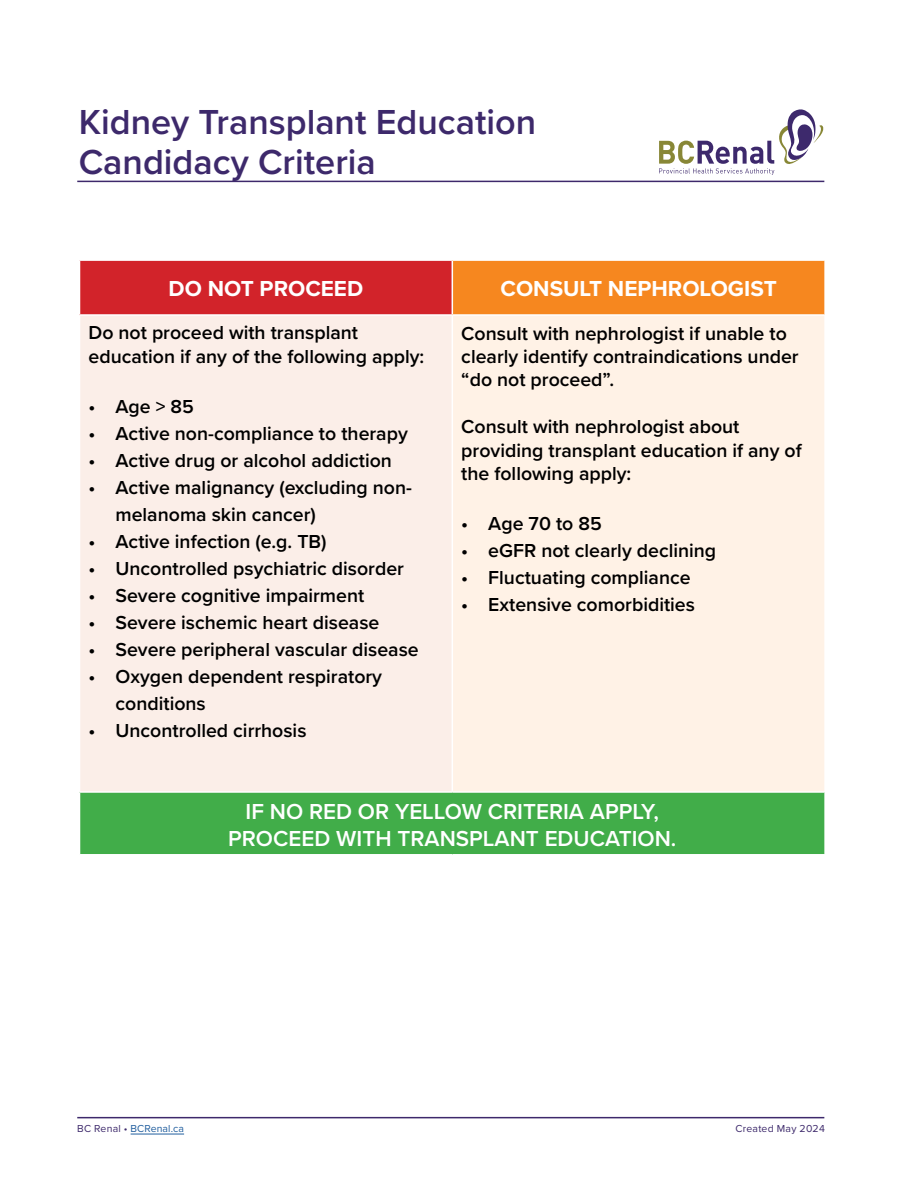
<style>
.page{position:relative;width:918px;height:1188px;background:#fff}
.page>*{position:absolute;margin:0;border:0;box-sizing:border-box;transform-origin:0 0}
.t1{font:600 36px/40.5px "Proxima Nova";color:#3d296b}
.t2{font:600 22.5px/27px "Proxima Nova";color:#fff;text-align:center}
.t3{font:700 22.5px "Proxima Nova";color:#fff}
.t4{font:600 19.5px/23.4px "Proxima Nova";color:#000}
.t5{font:10.5px "Proxima Nova";letter-spacing:.01em;color:#215e9e}
.t6{font:10.5px "Proxima Nova";letter-spacing:.02em;color:#3d296b}
.s1{color:#3d296b}
</style>
<div class="page">
<hr style="left:77px;top:1117px;width:747px;height:1px;background:#3d296b">
<hr style="left:77px;top:181px;width:747px;height:1px;background:#3d296b">
<svg style="left:659px;top:109px;width:165px;height:66px"></svg>
<hr style="left:131px;top:1134px;width:53px;height:1px;background:#215e9e">
<div style="left:80px;top:260px;width:372px;height:55px;background:#d2232a"></div>
<div style="left:452px;top:260px;width:373px;height:55px;background:#f6871f"></div>
<div style="left:80px;top:315px;width:372px;height:477px;background:#fbeee8"></div>
<div style="left:452px;top:315px;width:373px;height:477px;background:#fff2e6"></div>
<div style="left:80px;top:792px;width:745px;height:63px;background:#41ad49"></div>
<hr style="left:79px;top:259px;width:373px;height:2px;background:#fff">
<hr style="left:452px;top:259px;width:374px;height:2px;background:#fff">
<hr style="left:452px;top:261px;width:1px;height:53px;background:#fff">
<hr style="left:824px;top:261px;width:2px;height:53px;background:#fff">
<hr style="left:824px;top:793px;width:2px;height:61px;background:#fff">
<hr style="left:79px;top:854px;width:373px;height:2px;background:#fff">
<hr style="left:452px;top:854px;width:374px;height:2px;background:#fff">
<hr style="left:79px;top:314px;width:373px;height:2px;background:#fff">
<hr style="left:79px;top:791px;width:373px;height:2px;background:#fff">
<hr style="left:452px;top:316px;width:1px;height:475px;background:#fff">
<hr style="left:452px;top:314px;width:374px;height:2px;background:#fff">
<hr style="left:824px;top:316px;width:2px;height:475px;background:#fff">
<hr style="left:452px;top:791px;width:374px;height:2px;background:#fff">
<h1 class="t1" style="left:79px;top:100px;width:459px">Kidney Transplant Education<br>Candidacy Criteria</h1>
<p class="t3" style="left:169px;top:272px;width:196px">DO NOT PROCEED</p>
<p class="t3" style="left:501px;top:272px;width:278px">CONSULT NEPHROLOGIST</p>
<p class="t4" style="left:89px;top:321px;width:337px">Do not proceed with transplant education if any of the following apply:</p>
<p class="t4" style="left:89px;top:394px;width:107px">• Age &gt; 85</p>
<p class="t4" style="left:89px;top:421px;width:321px">• Active non-compliance to therapy</p>
<p class="t4" style="left:89px;top:448px;width:305px">• Active drug or alcohol addiction</p>
<p class="t4" style="left:116px;top:474px;width:298px;line-height:27px;text-indent:-27px">• Active malignancy (excluding non&shy;melanoma skin cancer)</p>
<p class="t4" style="left:89px;top:529px;width:240px">• Active infection (e.g. TB)</p>
<p class="t4" style="left:89px;top:556px;width:317px">• Uncontrolled psychiatric disorder</p>
<p class="t4" style="left:89px;top:584px;width:277px">• Severe cognitive impairment</p>
<p class="t4" style="left:89px;top:611px;width:292px">• Severe ischemic heart disease</p>
<p class="t4" style="left:89px;top:638px;width:332px">• Severe peripheral vascular disease</p>
<p class="t4" style="left:116px;top:663px;width:268px;line-height:27px;text-indent:-27px">• Oxygen dependent respiratory conditions</p>
<p class="t4" style="left:89px;top:719px;width:220px">• Uncontrolled cirrhosis</p>
<p class="t4" style="left:461px;top:321px;width:339px">Consult with nephrologist if unable to clearly identify contraindications under “do not proceed”.</p>
<p class="t4" style="left:461px;top:414px;width:342px">Consult with nephrologist about providing transplant education if any of the following apply:</p>
<p class="t4" style="left:461px;top:512px;width:142px">• Age 70 to 85</p>
<p class="t4" style="left:461px;top:539px;width:256px">• eGFR not clearly declining</p>
<p class="t4" style="left:461px;top:566px;width:231px">• Fluctuating compliance</p>
<p class="t4" style="left:461px;top:593px;width:235px">• Extensive comorbidities</p>
<p class="t2" style="left:228px;top:797px;width:450px">IF NO RED OR YELLOW CRITERIA APPLY,<br>PROCEED WITH TRANSPLANT EDUCATION.</p>
<p class="t5" style="left:77px;top:1121px;width:108px"><span class="s1">BC Renal •</span> BCRenal.ca</p>
<p class="t6" style="left:735px;top:1121px;width:91px">Created May 2024</p>
</div>
